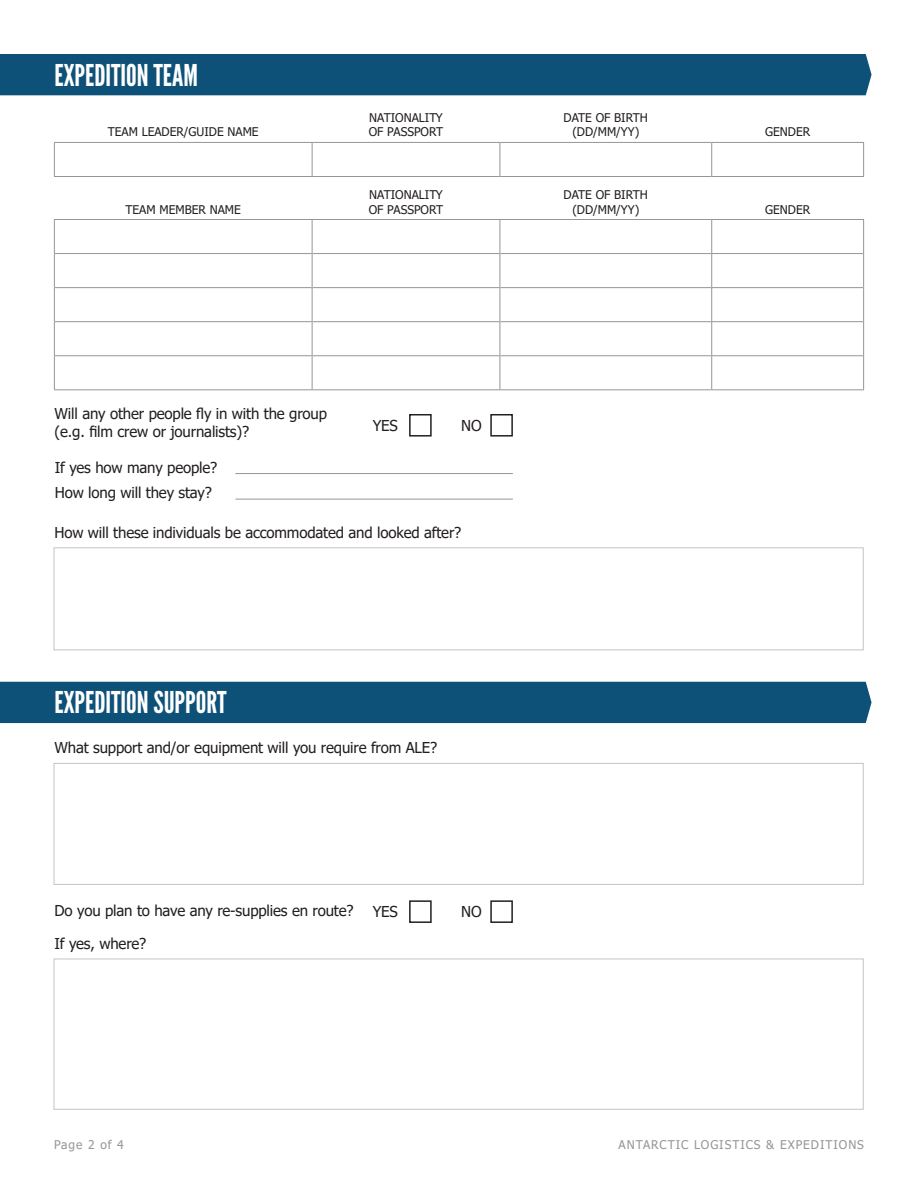
<style>
.page{position:relative;width:918px;height:1188px;background:#fff}
.page>*{position:absolute;margin:0;border:0;box-sizing:border-box;transform-origin:0 0}
.t1{font:30px "League Gothic";color:#fff}
.t2{font:15px/18px "Tahoma";letter-spacing:-.01em;color:#241f1f}
.t3{font:12px/14.4px "Tahoma";color:#241f1f}
.t4{font:12px "Tahoma";letter-spacing:.08em;color:#969698}
</style>
<div class="page">
<div style="left:0;top:54px;width:872px;height:41px;background:#0e5178"></div>
<hr style="left:500px;top:142px;width:212px;height:1px;background:#969698">
<hr style="left:712px;top:142px;width:152px;height:1px;background:#969698">
<hr style="left:711px;top:143px;width:1px;height:33px;background:#969698">
<hr style="left:863px;top:143px;width:1px;height:33px;background:#969698">
<hr style="left:500px;top:176px;width:212px;height:1px;background:#969698">
<hr style="left:712px;top:176px;width:152px;height:1px;background:#969698">
<hr style="left:54px;top:142px;width:258px;height:1px;background:#969698">
<hr style="left:54px;top:143px;width:1px;height:33px;background:#969698">
<hr style="left:312px;top:142px;width:188px;height:1px;background:#969698">
<hr style="left:312px;top:143px;width:1px;height:33px;background:#969698">
<hr style="left:500px;top:143px;width:1px;height:33px;background:#969698">
<hr style="left:54px;top:176px;width:258px;height:1px;background:#969698">
<hr style="left:312px;top:176px;width:188px;height:1px;background:#969698">
<hr style="left:711px;top:220px;width:1px;height:33px;background:#969698">
<hr style="left:863px;top:220px;width:1px;height:34px;background:#969698">
<hr style="left:711px;top:254px;width:1px;height:33px;background:#969698">
<hr style="left:863px;top:254px;width:1px;height:34px;background:#969698">
<hr style="left:711px;top:288px;width:1px;height:33px;background:#969698">
<hr style="left:863px;top:288px;width:1px;height:34px;background:#969698">
<hr style="left:711px;top:322px;width:1px;height:33px;background:#969698">
<hr style="left:863px;top:322px;width:1px;height:34px;background:#969698">
<hr style="left:711px;top:356px;width:1px;height:33px;background:#969698">
<hr style="left:863px;top:356px;width:1px;height:33px;background:#969698">
<hr style="left:500px;top:389px;width:212px;height:1px;background:#969698">
<hr style="left:712px;top:389px;width:152px;height:1px;background:#969698">
<hr style="left:55px;top:253px;width:257px;height:1px;background:#969698">
<hr style="left:312px;top:253px;width:188px;height:1px;background:#969698">
<hr style="left:500px;top:253px;width:212px;height:1px;background:#969698">
<hr style="left:712px;top:253px;width:151px;height:1px;background:#969698">
<hr style="left:55px;top:287px;width:257px;height:1px;background:#969698">
<hr style="left:312px;top:287px;width:188px;height:1px;background:#969698">
<hr style="left:500px;top:287px;width:212px;height:1px;background:#969698">
<hr style="left:712px;top:287px;width:151px;height:1px;background:#969698">
<hr style="left:55px;top:321px;width:257px;height:1px;background:#969698">
<hr style="left:312px;top:321px;width:188px;height:1px;background:#969698">
<hr style="left:500px;top:321px;width:212px;height:1px;background:#969698">
<hr style="left:712px;top:321px;width:151px;height:1px;background:#969698">
<hr style="left:55px;top:355px;width:257px;height:1px;background:#969698">
<hr style="left:312px;top:355px;width:188px;height:1px;background:#969698">
<hr style="left:500px;top:355px;width:212px;height:1px;background:#969698">
<hr style="left:712px;top:355px;width:151px;height:1px;background:#969698">
<hr style="left:500px;top:219px;width:212px;height:1px;background:#969698">
<hr style="left:712px;top:219px;width:152px;height:1px;background:#969698">
<hr style="left:54px;top:219px;width:258px;height:1px;background:#969698">
<hr style="left:54px;top:220px;width:1px;height:34px;background:#969698">
<hr style="left:312px;top:219px;width:188px;height:1px;background:#969698">
<hr style="left:312px;top:220px;width:1px;height:34px;background:#969698">
<hr style="left:500px;top:220px;width:1px;height:34px;background:#969698">
<hr style="left:54px;top:254px;width:1px;height:34px;background:#969698">
<hr style="left:312px;top:254px;width:1px;height:34px;background:#969698">
<hr style="left:500px;top:254px;width:1px;height:34px;background:#969698">
<hr style="left:54px;top:288px;width:1px;height:34px;background:#969698">
<hr style="left:312px;top:288px;width:1px;height:34px;background:#969698">
<hr style="left:500px;top:288px;width:1px;height:34px;background:#969698">
<hr style="left:54px;top:322px;width:1px;height:34px;background:#969698">
<hr style="left:312px;top:322px;width:1px;height:34px;background:#969698">
<hr style="left:500px;top:322px;width:1px;height:34px;background:#969698">
<hr style="left:54px;top:356px;width:1px;height:33px;background:#969698">
<hr style="left:312px;top:356px;width:1px;height:33px;background:#969698">
<hr style="left:500px;top:356px;width:1px;height:33px;background:#969698">
<hr style="left:54px;top:389px;width:258px;height:1px;background:#969698">
<hr style="left:312px;top:389px;width:188px;height:1px;background:#969698">
<div style="left:409px;top:414px;width:23px;height:23px;border:2px solid #241f1f"></div>
<div style="left:490px;top:414px;width:23px;height:23px;border:2px solid #241f1f"></div>
<div style="left:54px;top:547px;width:810px;height:103px;border:1px solid #c4c3c8"></div>
<div style="left:409px;top:900px;width:23px;height:23px;border:2px solid #241f1f"></div>
<div style="left:490px;top:900px;width:23px;height:23px;border:2px solid #241f1f"></div>
<div style="left:54px;top:959px;width:810px;height:151px;border:1px solid #c4c3c8"></div>
<div style="left:0;top:682px;width:872px;height:41px;background:#0e5178"></div>
<div style="left:54px;top:763px;width:810px;height:122px;border:1px solid #c4c3c8"></div>
<hr style="left:235px;top:473px;width:278px;height:1px;background:#969698">
<hr style="left:235px;top:499px;width:278px;height:1px;background:#969698">
<h1 class="t1" style="left:55px;top:58px;width:145px">EXPEDITION TEAM</h1>
<p class="t3" style="left:108px;top:126px;width:152px">TEAM LEADER/GUIDE NAME</p>
<p class="t3" style="left:126px;top:203px;width:117px">TEAM MEMBER NAME</p>
<p class="t3" style="left:369px;top:111px;width:76px">NATIONALITY<br>OF PASSPORT</p>
<p class="t3" style="left:564px;top:111px;width:86px;text-align:center">DATE OF BIRTH (DD/MM/YY)</p>
<p class="t3" style="left:369px;top:188px;width:76px">NATIONALITY<br>OF PASSPORT</p>
<p class="t3" style="left:564px;top:188px;width:86px;text-align:center">DATE OF BIRTH (DD/MM/YY)</p>
<p class="t2" style="left:55px;top:406px;width:274px">Will any other people fly in with the group (e.g. film crew or journalists)?</p>
<p class="t2" style="left:373px;top:417px;width:27px">YES</p>
<p class="t2" style="left:461px;top:417px;width:22px">NO</p>
<p class="t2" style="left:55px;top:455px;width:164px;line-height:25.8px">If yes how many people?<br>How long will they stay?</p>
<p class="t2" style="left:54px;top:524px;width:408px">How will these individuals be accommodated and looked after?</p>
<h1 class="t1" style="left:55px;top:684px;width:174px">EXPEDITION SUPPORT</h1>
<p class="t2" style="left:54px;top:740px;width:384px">What support and/or equipment will you require from ALE?</p>
<p class="t2" style="left:55px;top:903px;width:301px">Do you plan to have any re-supplies en route?</p>
<p class="t2" style="left:373px;top:904px;width:27px">YES</p>
<p class="t2" style="left:461px;top:904px;width:22px">NO</p>
<p class="t2" style="left:54px;top:935px;width:93px">If yes, where?</p>
<p class="t3" style="left:765px;top:126px;width:47px">GENDER</p>
<p class="t3" style="left:765px;top:203px;width:47px">GENDER</p>
<p class="t4" style="left:54px;top:1137px;width:71px">Page 2 of 4</p>
<p class="t4" style="left:619px;top:1137px;width:247px">ANTARCTIC LOGISTICS &amp; EXPEDITIONS</p>
</div>
